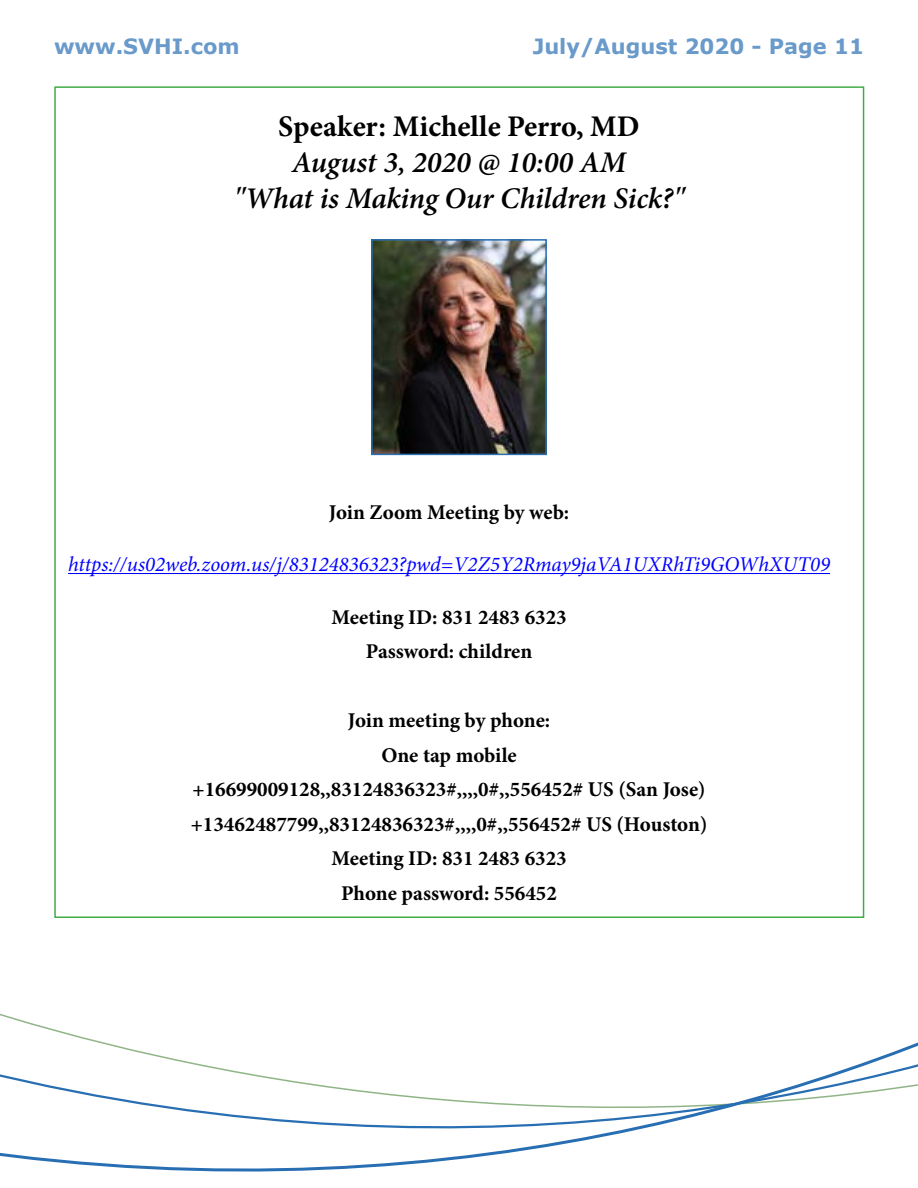
<style>
.page{position:relative;width:918px;height:1188px;background:#fff}
.page>*{position:absolute;margin:0;border:0;box-sizing:border-box;transform-origin:0 0}
.t1{font:italic 600 30px/36px "Minion Pro";letter-spacing:-.005em;color:#000;text-align:center}
.t2{font:700 30px "Minion Pro";color:#000}
.t3{font:700 21px/34.5px "Minion Pro";color:#000;text-align:center}
.t4{font:italic 21px "Minion Pro";color:#00f}
.t5{font:700 21px "Verdana";color:#699aca}
</style>
<div class="page">
<svg style="left:0;top:734px;width:918px;height:438px"></svg>
<div style="left:54px;top:86px;width:810px;height:832px;background:#fff;border:2px solid #41ad49"></div>
<hr style="left:68px;top:573px;width:762px;height:1px;background:#00f">
<img style="left:374px;top:242px;width:170px;height:210px">
<div style="left:371px;top:239px;width:176px;height:216px;border:2px solid #286eb3"></div>
<p class="t5" style="left:54px;top:31px;width:187px">www.SVHI.com</p>
<p class="t5" style="left:533px;top:31px;width:333px">July/August 2020 - Page 11</p>
<h1 class="t2" style="left:278px;top:105px;width:363px">Speaker: Michelle Perro, MD</h1>
<h1 class="t1" style="left:234px;top:144px;width:452px">August 3, 2020 @ 10:00 AM<br>"What is Making Our Children Sick?"</h1>
<p class="t3" style="left:329px;top:495px;width:242px">Join Zoom Meeting by web:</p>
<p class="t4" style="left:68px;top:550px;width:763px">https://us02web.zoom.us/j/83124836323?pwd=V2Z5Y2Rmay9jaVA1UXRhTi9GOWhXUT09</p>
<p class="t3" style="left:332px;top:600px;width:237px">Meeting ID: 831 2483 6323<br>Password: children</p>
<p class="t3" style="left:191px;top:703px;width:518px">Join meeting by phone:<br>One tap mobile +16699009128,,83124836323#,,,,0#,,556452# US (San Jose) +13462487799,,83124836323#,,,,0#,,556452# US (Houston)<br>Meeting ID: 831 2483 6323<br>Phone password: 556452</p>
</div>
